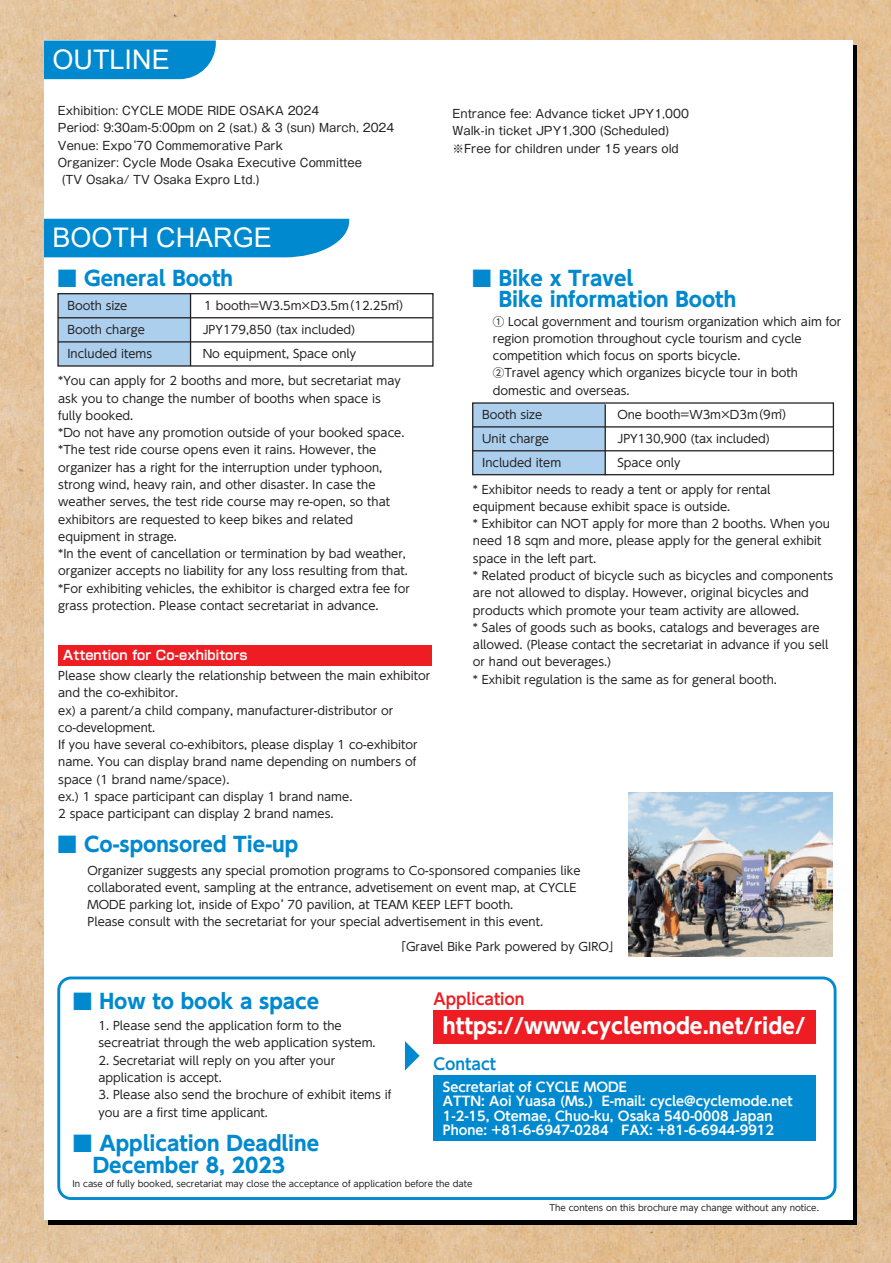
<style>
.page{position:relative;width:891px;height:1263px;background:#fff}
.page>*{position:absolute;margin:0;border:0;box-sizing:border-box;transform-origin:0 0}
.t1{font:27px "Arial";color:#fff}
.t2{font:700 21.15px "UD Shin Go Pro";color:#fff}
.t3{font:700 20.1px/21.6px "UD Shin Go Pro";color:#0089cf}
.t4{font:700 15.9px "UD Shin Go Pro De";color:#ee1d23}
.t5{font:700 15.9px "UD Shin Go Pro De";color:#0089cf}
.t6{font:700 12.9px/14.4px "UD Shin Go Pro De";color:#fff}
.t7{font:700 12.9px "Shin Go Pro De";letter-spacing:.01em;color:#fff}
.t8{font:11.55px/17.2px "UD Shin Go Pro";color:#231f20}
.t9{font:11.55px/17.2px "Gothic MB101 Pro";color:#231f20}
.t10{font:8.7px "UD Shin Go Pro";color:#231f20}
</style>
<div class="page">
<img style="left:0;top:0;width:890px;height:1263px">
<div style="left:44px;top:41px;width:808px;height:1179px;background:#fff"></div>
<div style="left:433px;top:1010px;width:382px;height:34px;background:#ee1d23"></div>
<div style="left:57px;top:976px;width:779px;height:224px;border:3px solid #0089cf;border-radius:12px"></div>
<svg style="left:405px;top:1041px;width:14px;height:29px"></svg>
<div style="left:433px;top:1075px;width:382px;height:66px;background:#0089cf"></div>
<div style="left:58px;top:294px;width:132px;height:72px;background:#accfed"></div>
<div style="left:472px;top:403px;width:133px;height:71px;background:#accfed"></div>
<div style="left:57px;top:293px;width:376px;height:74px;border:1px solid #231f20"></div>
<hr style="left:58px;top:317px;width:374px;height:1px;background:#231f20">
<hr style="left:58px;top:341px;width:374px;height:1px;background:#231f20">
<hr style="left:190px;top:294px;width:1px;height:72px;background:#231f20">
<div style="left:472px;top:402px;width:361px;height:73px;border:1px solid #231f20"></div>
<hr style="left:472px;top:426px;width:360px;height:1px;background:#231f20">
<hr style="left:472px;top:450px;width:360px;height:1px;background:#231f20">
<hr style="left:604px;top:404px;width:1px;height:71px;background:#231f20">
<div style="left:58px;top:645px;width:373px;height:20px;background:#ee1d23"></div>
<div style="left:44px;top:41px;width:172px;height:38px;background:#0089cf"></div>
<div style="left:44px;top:219px;width:305px;height:38px;background:#0089cf"></div>
<img style="left:628px;top:792px;width:204px;height:164px">
<h1 class="t1" style="left:53px;top:41px;width:119px">OUTLINE</h1>
<p class="t9" style="left:58px;top:100px;width:263px">Exhibition: CYCLE MODE RIDE OSAKA 2024</p>
<p class="t9" style="left:58px;top:118px;width:338px">Period：9:30am-5:00pm on 2 (sat.) &amp; 3 (sun) March, 2024</p>
<p class="t9" style="left:58px;top:135px;width:226px">Venue: Expo‘70 Commemorative Park</p>
<p class="t9" style="left:58px;top:152px;width:305px">Organizer: Cycle Mode Osaka Executive Committee</p>
<p class="t9" style="left:62px;top:170px;width:199px">(TV Osaka/ TV Osaka Expro Ltd.)</p>
<h1 class="t1" style="left:53px;top:219px;width:221px">BOOTH CHARGE</h1>
<h3 class="t3" style="left:57px;top:267px;width:177px">■ General Booth</h3>
<p class="t8" style="left:67px;top:297px;width:61px">Booth size</p>
<p class="t8" style="left:204px;top:297px;width:208px">1 booth=W3.5m×D3.5m（12.25㎡）</p>
<p class="t8" style="left:67px;top:321px;width:79px">Booth charge</p>
<p class="t8" style="left:202px;top:321px;width:154px">JPY179,850 (tax included)</p>
<p class="t8" style="left:67px;top:345px;width:86px">Included items</p>
<p class="t8" style="left:202px;top:345px;width:155px">No equipment, Space only</p>
<p class="t8" style="left:58px;top:372px;width:353px">*You can apply for 2 booths and more, but secretariat may ask you to change the number of booths when space is<br>fully booked.<br>*Do not have any promotion outside of your booked space. *The test ride course opens even it rains. However, the organizer has a right for the interruption under typhoon, strong wind, heavy rain, and other disaster. In case the weather serves, the test ride course may re-open, so that exhibitors are requested to keep bikes and related equipment in strage.<br>*In the event of cancellation or termination by bad weather, organizer accepts no liability for any loss resulting from that. *For exhibiting vehicles, the exhibitor is charged extra fee for grass protection. Please contact secretariat in advance.</p>
<p class="t7" style="left:63px;top:644px;width:186px">Attention for Co-exhibitors</p>
<p class="t8" style="left:58px;top:667px;width:373px">Please show clearly the relationship between the main exhibitor and the co-exhibitor.<br>ex) a parent/a child company, manufacturer-distributor or co-development.<br>If you have several co-exhibitors, please display 1 co-exhibitor name. You can display brand name depending on numbers of space (1 brand name/space).<br>ex.) 1 space participant can display 1 brand name.<br>2 space participant can display 2 brand names.</p>
<h3 class="t3" style="left:57px;top:833px;width:242px">■ Co-sponsored Tie-up</h3>
<p class="t9" style="left:452px;top:103px;width:238px">Entrance fee: Advance ticket JPY1,000<br>Walk-in ticket JPY1,300 (Scheduled) ※Free for children under 15 years old</p>
<h3 class="t3" style="left:471px;top:267px;width:265px">■ Bike x Travel<br>　 Bike information Booth</h3>
<p class="t8" style="left:492px;top:312px;width:350px">① Local government and tourism organization which aim for region promotion throughout cycle tourism and cycle competition which focus on sports bicycle.<br>②Travel agency which organizes bicycle tour in both domestic and overseas.</p>
<p class="t8" style="left:482px;top:406px;width:61px">Booth size</p>
<p class="t8" style="left:617px;top:406px;width:178px">One booth=W3m×D3m（9㎡）</p>
<p class="t8" style="left:482px;top:429px;width:68px">Unit charge</p>
<p class="t8" style="left:617px;top:429px;width:154px">JPY130,900 (tax included)</p>
<p class="t8" style="left:482px;top:453px;width:81px">Included item</p>
<p class="t8" style="left:617px;top:453px;width:65px">Space only</p>
<p class="t8" style="left:472px;top:480px;width:361px">* Exhibitor needs to ready a tent or apply for rental equipment because exhibit space is outside.<br>* Exhibitor can NOT apply for more than 2 booths. When you need 18 sqm and more, please apply for the general exhibit space in the left part.<br>* Related product of bicycle such as bicycles and components are not allowed to display. However, original bicycles and products which promote your team activity are allowed.<br>* Sales of goods such as books, catalogs and beverages are allowed. (Please contact the secretariat in advance if you sell or hand out beverages.)<br>* Exhibit regulation is the same as for general booth.</p>
<p class="t8" style="left:87px;top:861px;width:494px">Organizer suggests any special promotion programs to Co-sponsored companies like collaborated event, sampling at the entrance, advetisement on event map, at CYCLE MODE parking lot, inside of Expo‘ 70 pavilion, at TEAM KEEP LEFT booth.<br>Please consult with the secretariat for your special advertisement in this event.</p>
<p class="t8" style="left:394px;top:938px;width:227px">「Gravel Bike Park powered by GIRO」</p>
<h3 class="t4" style="left:433px;top:986px;width:92px">Application</h3>
<h2 class="t2" style="left:442px;top:1009px;width:364px">https://www.cyclemode.net/ride/</h2>
<h3 class="t5" style="left:433px;top:1051px;width:64px">Contact</h3>
<p class="t6" style="left:442px;top:1079px;width:351px">Secretariat of CYCLE MODE<br>ATTN: Aoi Yuasa (Ms.) E-mail: cycle@cyclemode.net 1-2-15, Otemae, Chuo-ku, Osaka 540-0008 Japan Phone: +81-6-6947-0284　FAX: +81-6-6944-9912</p>
<h3 class="t3" style="left:72px;top:990px;width:248px">■ How to book a space</h3>
<p class="t8" style="left:98px;top:1017px;width:278px">1. Please send the application form to the secreatriat through the web application system.</p>
<p class="t8" style="left:98px;top:1051px;width:238px">2. Secretariat will reply on you after your application is accept.</p>
<p class="t8" style="left:98px;top:1086px;width:294px">3. Please also send the brochure of exhibit items if you are a first time applicant.</p>
<h3 class="t3" style="left:72px;top:1132px;width:248px">■ Application Deadline　December 8, 2023</h3>
<p class="t10" style="left:72px;top:1177px;width:401px">In case of fully booked, secretariat may close the acceptance of application before the date</p>
<p class="t10" style="left:549px;top:1200px;width:271px">The contens on this brochure may change without any notice.</p>
</div>
